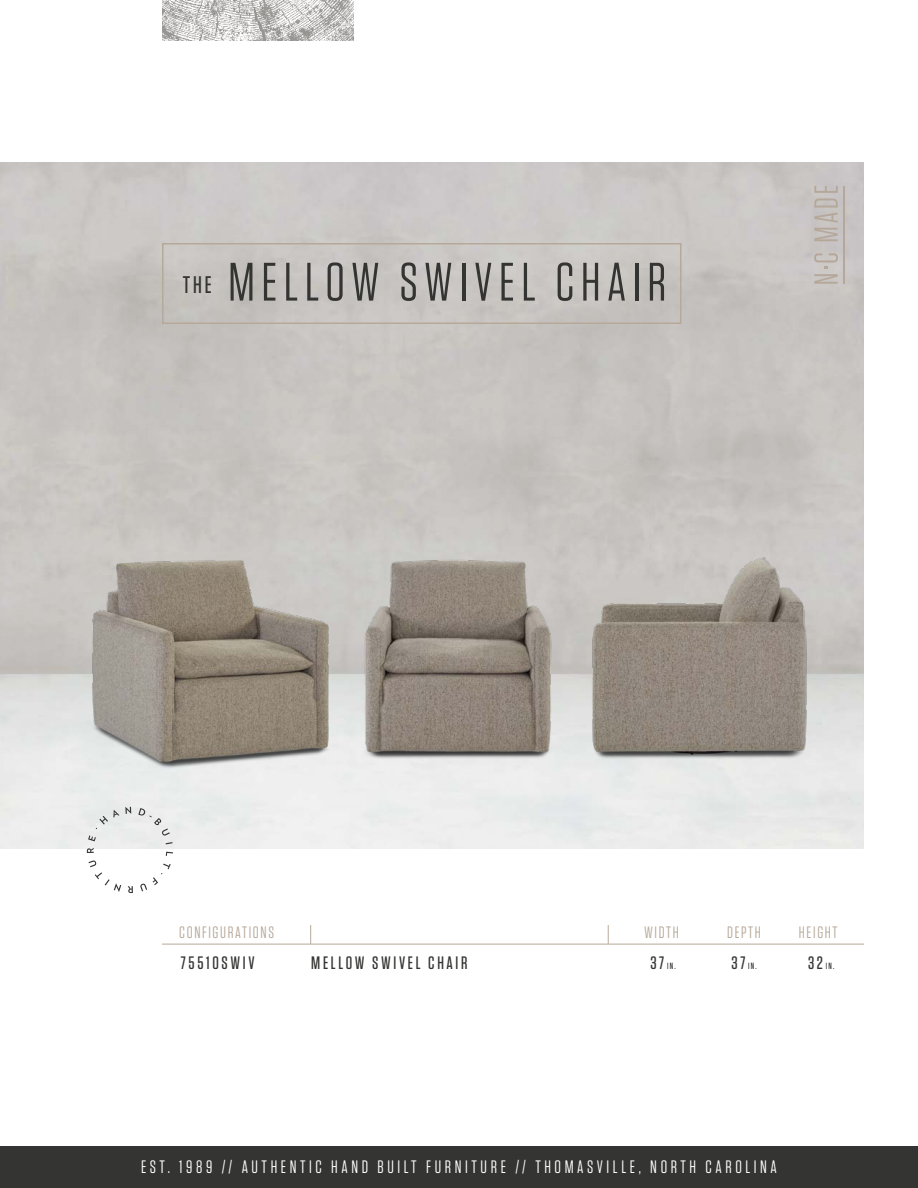
<style>
.page{position:relative;width:918px;height:1188px;background:#fff}
.page>*{position:absolute;margin:0;border:0;box-sizing:border-box;transform-origin:0 0}
.t1{font:54px "Tungsten";letter-spacing:.12em;color:#343433}
.t2{font:500 24px "Tungsten";color:#343433}
.t3{font:18px "Tungsten";letter-spacing:.2em;color:#fff}
.t4{font:500 18px "Tungsten";letter-spacing:.15em;color:#343433}
.t5{font:16.5px "Tungsten";letter-spacing:.1em;color:#b7a99a}
.t6{font:500 9px "Tungsten";color:#343433}
.s1{font-size:18px}
</style>
<div class="page">
<div style="left:162px;top:243px;width:519px;height:81px;border:2px solid #b7a99a"></div>
<svg style="left:814px;top:253px;width:24px;height:31px"></svg>
<svg style="left:814px;top:186px;width:24px;height:55px"></svg>
<hr style="left:843px;top:186px;width:2px;height:98px;background:#b5a89a">
<img style="left:162px;top:0;width:192px;height:40px">
<div style="left:0;top:1147px;width:918px;height:41px;background:#343433"></div>
<svg style="left:125px;top:807px;width:6px;height:7px"></svg>
<svg style="left:138px;top:808px;width:32px;height:28px"></svg>
<svg style="left:166px;top:842px;width:7px;height:2px"></svg>
<svg style="left:166px;top:852px;width:7px;height:4px"></svg>
<svg style="left:140px;top:884px;width:7px;height:7px"></svg>
<svg style="left:128px;top:886px;width:5px;height:7px"></svg>
<svg style="left:89px;top:861px;width:32px;height:31px"></svg>
<svg style="left:87px;top:848px;width:7px;height:5px"></svg>
<svg style="left:88px;top:835px;width:8px;height:6px"></svg>
<svg style="left:96px;top:810px;width:23px;height:19px"></svg>
<svg style="left:153px;top:864px;width:18px;height:21px"></svg>
<hr style="left:162px;top:944px;width:702px;height:1px;background:#b7a99a">
<svg style="left:310px;top:925px;width:1px;height:19px"></svg>
<svg style="left:608px;top:925px;width:1px;height:19px"></svg>
<img style="left:357px;top:552px;width:202px;height:208px">
<img style="left:83px;top:551px;width:254px;height:220px">
<img style="left:584px;top:548px;width:232px;height:215px">
<h2 class="t2" style="left:183px;top:272px;width:30px">THE</h2>
<h1 class="t1" style="left:228px;top:254px;width:440px">MELLOW SWIVEL CHAIR</h1>
<p class="t5" style="left:179px;top:923px;width:96px">CONFIGURATIONS</p>
<p class="t5" style="left:644px;top:923px;width:36px">WIDTH</p>
<p class="t5" style="left:727px;top:923px;width:35px">DEPTH</p>
<p class="t5" style="left:799px;top:923px;width:40px">HEIGHT</p>
<p class="t4" style="left:181px;top:953px;width:75px">75510SWIV</p>
<p class="t4" style="left:311px;top:953px;width:158px">MELLOW SWIVEL CHAIR</p>
<p class="t6" style="left:650px;top:961px;width:27px"><span class="s1">37</span> IN.</p>
<p class="t6" style="left:731px;top:961px;width:27px"><span class="s1">37</span> IN.</p>
<p class="t6" style="left:808px;top:961px;width:28px"><span class="s1">32</span>IN.</p>
<p class="t3" style="left:141px;top:1157px;width:637px">EST. 1989 // AUTHENTIC HAND BUILT FURNITURE // THOMASVILLE, NORTH CAROLINA</p>
</div>
